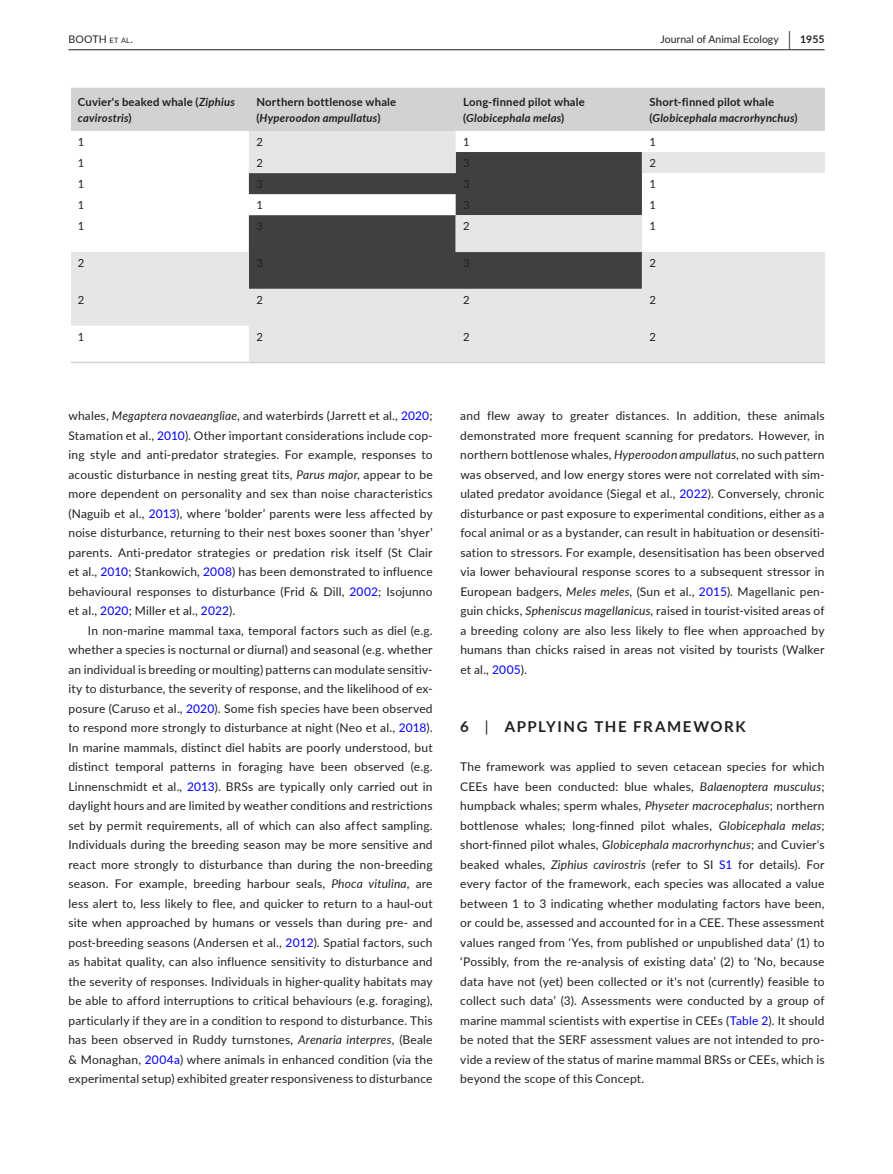
<style>
.page{position:relative;width:893px;height:1174px;background:#fff}
.page>*{position:absolute;margin:0;border:0;box-sizing:border-box;transform-origin:0 0}
.t1{font:700 15px "Lato";letter-spacing:.105em;color:#231f20}
.t2{font:12px/19.5px "Lato";letter-spacing:.015em;color:#231f20;text-align:justify}
.t3{font:700 11.25px/15.8px "Lato";letter-spacing:.02em;color:#231f20}
.t4{font:italic 700 11.25px/15.8px "Lato";letter-spacing:.015em;color:#231f20}
.t5{font:11.25px "Lato";color:#231f20}
.t6{font:10.5px "Lato";color:#231f20}
.s1{font-size:7.35px}
.s2{font-weight:700;font-size:19.5px}
.s3{font-weight:700}
.s4{font-style:italic}
.s5{font-style:normal}
.s6{color:#00f}
.s7{font-weight:400}
</style>
<div class="page">
<hr style="left:68px;top:49px;width:756px;height:1px;background:#231f20">
<div style="left:71px;top:88px;width:754px;height:43px;background:#d1d2d4"></div>
<svg style="left:71px;top:131px;width:754px;height:231px;fill:#e6e6e6"></svg>
<hr style="left:70px;top:362px;width:179px;height:1px;background:#d1d2d4">
<hr style="left:249px;top:362px;width:207px;height:1px;background:#d1d2d4">
<hr style="left:456px;top:362px;width:186px;height:1px;background:#d1d2d4">
<hr style="left:642px;top:362px;width:183px;height:1px;background:#d1d2d4">
<p class="t6" style="left:68px;top:31px;width:66px">BOOTH <span class="s1">et al</span>.</p>
<p class="t6" style="left:661px;top:31px;width:165px">Journal of Animal Ecology <span class="s2">|</span> <span class="s3">1955</span></p>
<p class="t3" style="left:78px;top:93px;width:158px">Cuvier's beaked whale (<span class="s4">Ziphius cavirostris</span>)</p>
<p class="t3" style="left:256px;top:93px;width:141px">Northern bottlenose whale (<span class="s4">Hyperoodon ampullatus</span>)</p>
<p class="t3" style="left:463px;top:93px;width:123px">Long-finned pilot whale (<span class="s4">Globicephala melas</span>)</p>
<p class="t4" style="left:649px;top:93px;width:150px"><span class="s5">Short-finned pilot whale (</span>Globicephala macrorhynchus<span class="s5">)</span></p>
<p class="t5" style="left:78px;top:134px;width:8px">1</p>
<p class="t5" style="left:256px;top:134px;width:8px">2</p>
<p class="t5" style="left:463px;top:134px;width:8px">1</p>
<p class="t5" style="left:649px;top:134px;width:8px">1</p>
<p class="t5" style="left:78px;top:155px;width:8px">1</p>
<p class="t5" style="left:256px;top:155px;width:8px">2</p>
<p class="t5" style="left:463px;top:155px;width:8px">3</p>
<p class="t5" style="left:649px;top:155px;width:8px">2</p>
<p class="t5" style="left:78px;top:176px;width:8px">1</p>
<p class="t5" style="left:256px;top:176px;width:8px">3</p>
<p class="t5" style="left:463px;top:176px;width:8px">3</p>
<p class="t5" style="left:649px;top:176px;width:8px">1</p>
<p class="t5" style="left:78px;top:197px;width:8px">1</p>
<p class="t5" style="left:256px;top:197px;width:8px">1</p>
<p class="t5" style="left:463px;top:197px;width:8px">3</p>
<p class="t5" style="left:649px;top:197px;width:8px">1</p>
<p class="t5" style="left:78px;top:218px;width:8px">1</p>
<p class="t5" style="left:256px;top:218px;width:8px">3</p>
<p class="t5" style="left:463px;top:218px;width:8px">2</p>
<p class="t5" style="left:649px;top:218px;width:8px">1</p>
<p class="t5" style="left:78px;top:255px;width:8px">2</p>
<p class="t5" style="left:256px;top:255px;width:8px">3</p>
<p class="t5" style="left:463px;top:255px;width:8px">3</p>
<p class="t5" style="left:649px;top:255px;width:8px">2</p>
<p class="t5" style="left:78px;top:292px;width:8px">2</p>
<p class="t5" style="left:256px;top:292px;width:8px">2</p>
<p class="t5" style="left:463px;top:292px;width:8px">2</p>
<p class="t5" style="left:649px;top:292px;width:8px">2</p>
<p class="t5" style="left:78px;top:328px;width:8px">1</p>
<p class="t5" style="left:256px;top:328px;width:8px">2</p>
<p class="t5" style="left:463px;top:328px;width:8px">2</p>
<p class="t5" style="left:649px;top:328px;width:8px">2</p>
<p class="t2" style="left:68px;top:405px;width:366px">whales, <span class="s4">Megaptera novaeangliae</span>, and waterbirds (Jarrett et al., <span class="s6">2020</span>; Stamation et al., <span class="s6">2010</span>). Other important considerations include cop&shy;ing style and anti-predator strategies. For example, responses to acoustic disturbance in nesting great tits, <span class="s4">Parus major</span>, appear to be more dependent on personality and sex than noise characteristics (Naguib et al., <span class="s6">2013</span>), where ‘bolder’ parents were less affected by noise disturbance, returning to their nest boxes sooner than ‘shyer’ parents. Anti-predator strategies or predation risk itself (St Clair et al., <span class="s6">2010</span>; Stankowich, <span class="s6">2008</span>) has been demonstrated to influence behavioural responses to disturbance (Frid &amp; Dill, <span class="s6">2002</span>; Isojunno et al., <span class="s6">2020</span>; Miller et al., <span class="s6">2022</span>).</p>
<p class="t2" style="left:68px;top:620px;width:366px;text-indent:20px">In non-marine mammal taxa, temporal factors such as diel (e.g. whether a species is nocturnal or diurnal) and seasonal (e.g. whether an individual is breeding or moulting) patterns can modulate sensitiv&shy;ity to disturbance, the severity of response, and the likelihood of ex&shy;posure (Caruso et al., <span class="s6">2020</span>). Some fish species have been observed to respond more strongly to disturbance at night (Neo et al., <span class="s6">2018</span>).<br>In marine mammals, distinct diel habits are poorly understood, but distinct temporal patterns in foraging have been observed (e.g.<br>Linnenschmidt et al., <span class="s6">2013</span>). BRSs are typically only carried out in daylight hours and are limited by weather conditions and restrictions set by permit requirements, all of which can also affect sampling.<br>Individuals during the breeding season may be more sensitive and react more strongly to disturbance than during the non-breeding season. For example, breeding harbour seals, <span class="s4">Phoca vitulina</span>, are less alert to, less likely to flee, and quicker to return to a haul-out site when approached by humans or vessels than during pre- and post-breeding seasons (Andersen et al., <span class="s6">2012</span>). Spatial factors, such as habitat quality, can also influence sensitivity to disturbance and the severity of responses. Individuals in higher-quality habitats may be able to afford interruptions to critical behaviours (e.g. foraging), particularly if they are in a condition to respond to disturbance. This has been observed in Ruddy turnstones, <span class="s4">Arenaria interpres</span>, (Beale &amp; Monaghan, <span class="s6">2004a</span>) where animals in enhanced condition (via the experimental setup) exhibited greater responsiveness to disturbance</p>
<p class="t2" style="left:460px;top:405px;width:366px">and flew away to greater distances. In addition, these animals demonstrated more frequent scanning for predators. However, in northern bottlenose whales, <span class="s4">Hyperoodon ampullatus</span>, no such pattern was observed, and low energy stores were not correlated with sim&shy;ulated predator avoidance (Siegal et al., <span class="s6">2022</span>). Conversely, chronic disturbance or past exposure to experimental conditions, either as a focal animal or as a bystander, can result in habituation or desensiti&shy;sation to stressors. For example, desensitisation has been observed via lower behavioural response scores to a subsequent stressor in European badgers, <span class="s4">Meles meles</span>, (Sun et al., <span class="s6">2015</span>). Magellanic pen&shy;guin chicks, <span class="s4">Spheniscus magellanicus</span>, raised in tourist-visited areas of a breeding colony are also less likely to flee when approached by humans than chicks raised in areas not visited by tourists (Walker et al., <span class="s6">2005</span>).</p>
<p class="t1" style="left:460px;top:716px;width:287px">6 <span class="s7">|</span> APPLYING THE FRAMEWORK</p>
<p class="t2" style="left:460px;top:756px;width:366px">The framework was applied to seven cetacean species for which CEEs have been conducted: blue whales, <span class="s4">Balaenoptera musculus</span>; humpback whales; sperm whales, <span class="s4">Physeter macrocephalus</span>; northern bottlenose whales; long-finned pilot whales, <span class="s4">Globicephala melas</span>; short-finned pilot whales, <span class="s4">Globicephala macrorhynchus</span>; and Cuvier's beaked whales, <span class="s4">Ziphius cavirostris</span> (refer to SI <span class="s6">S1</span> for details). For every factor of the framework, each species was allocated a value between 1 to 3 indicating whether modulating factors have been, or could be, assessed and accounted for in a CEE. These assessment values ranged from ‘Yes, from published or unpublished data’ (1) to ‘Possibly, from the re-analysis of existing data’ (2) to ‘No, because data have not (yet) been collected or it's not (currently) feasible to collect such data’ (3). Assessments were conducted by a group of marine mammal scientists with expertise in CEEs (<span class="s6">Table 2</span>). It should be noted that the SERF assessment values are not intended to pro&shy;vide a review of the status of marine mammal BRSs or CEEs, which is beyond the scope of this Concept.</p>
</div>
